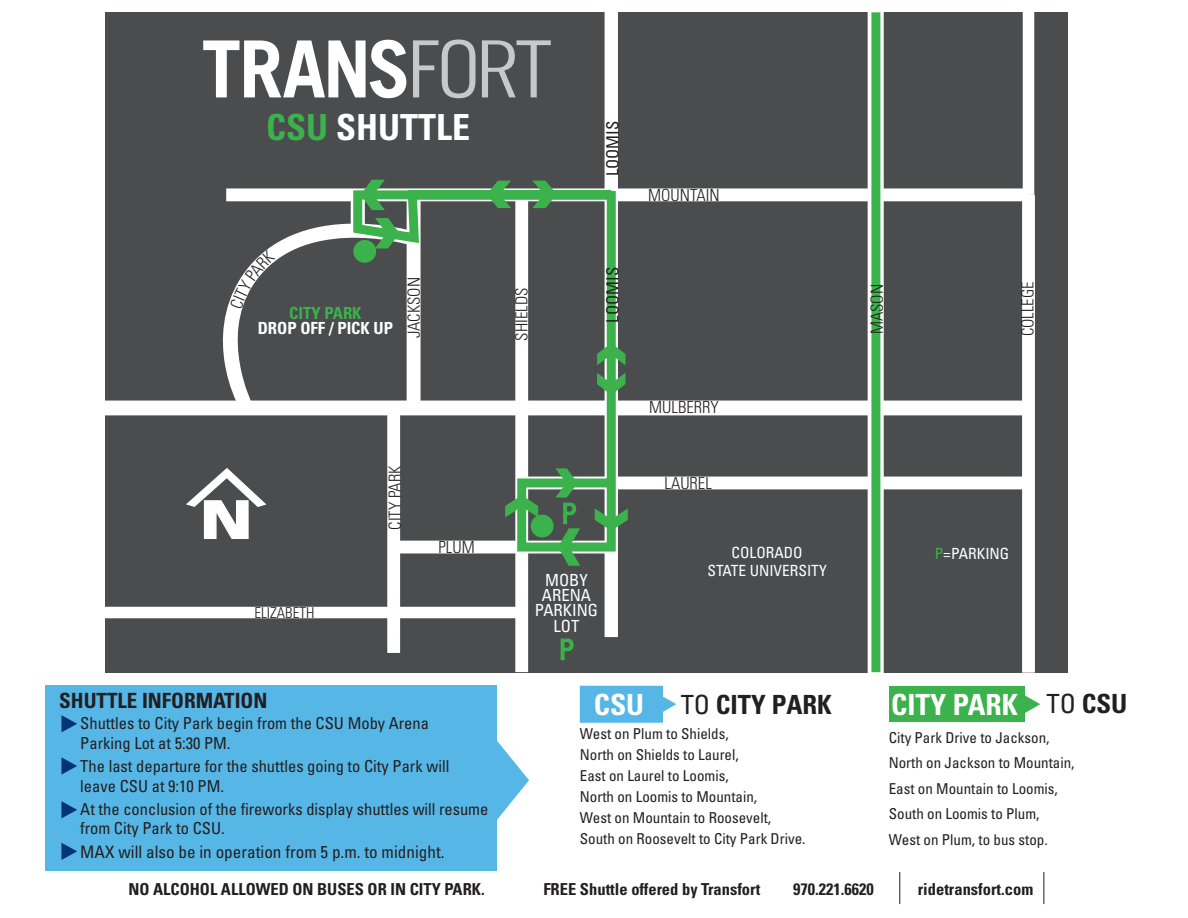
<style>
.page{position:relative;width:1188px;height:918px;background:#fff}
.page>*{position:absolute;margin:0;border:0;box-sizing:border-box;transform-origin:0 0}
.t1{font:700 condensed 36px "Univers LT Std";color:#fff}
.t2{font:700 condensed 29.25px "Univers LT Std";color:#fff}
.t3{font:condensed 28.2px "Univers LT Std";color:#3bb24b}
.t4{font:700 condensed 26.4px "Univers LT Std";color:#231f20}
.t5{font:700 condensed 21px "Univers LT Std";color:#231f20}
.t6{font:condensed 17.1px "Univers LT Std";color:#231f20}
.t7{font:300 condensed 16.65px "Univers LT Std";color:#231f20}
.t8{font:condensed 16.65px/15.5px "Univers LT Std";color:#fff;text-align:center}
.t9{font:700 condensed 16.65px "Univers LT Std";color:#fff}
.t10{font:condensed 16.65px "Univers LT Std";color:#231f20}
.t11{font:700 condensed 16.65px "Univers LT Std";color:#3bb24b}
.t12{font:condensed 16.5px/19.8px "Univers LT Std";color:#231f20}
.t13{font:700 condensed 16.5px "Univers LT Std";color:#231f20}
.t14{font:condensed 15.45px "Univers LT Std";color:#fff}
.t15{font:condensed 15px/21px "Univers LT Std";color:#231f20}
.t16{font:300 condensed 15px "Univers LT Std";color:#231f20}
.s1{color:#3bb24b}
.s2{font-weight:400}
.s3{font-weight:400;font-size:26.4px;color:#231f20}
.s4{font-size:26.4px;color:#231f20}
</style>
<div class="page">
<svg style="left:496px;top:699px;width:33px;height:163px"></svg>
<hr style="left:899px;top:872px;width:1px;height:32px;background:#231f20">
<hr style="left:1043px;top:872px;width:1px;height:32px;background:#231f20">
<div style="left:105px;top:12px;width:963px;height:660px;background:#4b4c4d"></div>
<div style="left:105px;top:401px;width:922px;height:14px;background:#fff"></div>
<div style="left:226px;top:188px;width:803px;height:13px;background:#fff"></div>
<div style="left:515px;top:195px;width:13px;height:477px;background:#fff"></div>
<div style="left:1023px;top:12px;width:11px;height:183px;background:#fff"></div>
<svg style="left:868px;top:12px;width:16px;height:661px;background:#ebf2ec"></svg>
<div style="left:605px;top:12px;width:13px;height:625px;background:#fff"></div>
<svg style="left:869px;top:204px;width:14px;height:204px"></svg>
<div style="left:1022px;top:195px;width:13px;height:478px;background:#fff"></div>
<svg style="left:560px;top:638px;width:14px;height:23px"></svg>
<svg style="left:203px;top:40px;width:203px;height:58px"></svg>
<svg style="left:413px;top:40px;width:63px;height:58px"></svg>
<svg style="left:482px;top:40px;width:69px;height:57px"></svg>
<div style="left:387px;top:408px;width:13px;height:245px;background:#fff"></div>
<div style="left:105px;top:607px;width:417px;height:11px;background:#fff"></div>
<div style="left:522px;top:477px;width:505px;height:12px;background:#fff"></div>
<div style="left:45px;top:686px;width:451px;height:185px;background:#56b7e7"></div>
<svg style="left:61px;top:801px;width:16px;height:17px"></svg>
<svg style="left:61px;top:843px;width:16px;height:17px"></svg>
<svg style="left:61px;top:757px;width:16px;height:18px"></svg>
<svg style="left:61px;top:715px;width:16px;height:17px"></svg>
<div style="left:580px;top:686px;width:82px;height:36px;background:#56b7e7"></div>
<div style="left:580px;top:686px;width:83px;height:37px;border:1px solid #56b7e7"></div>
<svg style="left:661px;top:694px;width:15px;height:20px"></svg>
<div style="left:889px;top:686px;width:135px;height:36px;background:#3bb24b"></div>
<svg style="left:1024px;top:694px;width:16px;height:20px"></svg>
<div style="left:871px;top:12px;width:9px;height:660px;background:#3bb24b"></div>
<svg style="left:185px;top:179px;width:443px;height:387px"></svg>
<h1 class="t1" style="left:266px;top:105px;width:205px"><span class="s1">CSU</span> SHUTTLE</h1>
<p class="t10" style="left:602px;top:176px;width:57px;rotate:-90deg">LOOMIS</p>
<p class="t7" style="left:648px;top:185px;width:73px">MOUNTAIN</p>
<p class="t11" style="left:289px;top:303px;width:74px">CITY PARK</p>
<p class="t9" style="left:258px;top:318px;width:137px">DROP OFF / PICK UP</p>
<p class="t10" style="left:602px;top:323px;width:57px;rotate:-90deg">LOOMIS</p>
<p class="t7" style="left:404px;top:338px;width:63px;rotate:-90deg">JACKSON</p>
<p class="t7" style="left:512px;top:341px;width:54px;rotate:-90deg">SHIELDS</p>
<p class="t7" style="left:1018px;top:336px;width:56px;rotate:-90deg">COLLEGE</p>
<p class="t7" style="left:867px;top:334px;width:52px;rotate:-90deg">MASON</p>
<p class="t7" style="left:649px;top:398px;width:71px">MULBERRY</p>
<p class="t16" style="left:254px;top:604px;width:61px">ELIZABETH</p>
<p class="t7" style="left:385px;top:530px;width:66px;rotate:-90deg">CITY PARK</p>
<p class="t7" style="left:439px;top:537px;width:38px">PLUM</p>
<h3 class="t5" style="left:59px;top:688px;width:210px">SHUTTLE INFORMATION</h3>
<p class="t12" style="left:80px;top:713px;width:350px">Shuttles to City Park begin from the CSU Moby Arena<br>Parking Lot at 5:30 PM.</p>
<p class="t12" style="left:80px;top:756px;width:371px">The last departure for the shuttles going to City Park will leave CSU at 9:10 PM.</p>
<p class="t12" style="left:80px;top:799px;width:410px">At the conclusion of the fireworks display shuttles will resume from City Park to CSU.</p>
<p class="t6" style="left:80px;top:841px;width:366px">MAX will also be in operation from 5 p.m. to midnight.</p>
<h3 class="t3" style="left:561px;top:496px;width:17px">P</h3>
<p class="t8" style="left:535px;top:572px;width:65px">MOBY<br>ARENA<br>PARKING<br>LOT</p>
<h3 class="t3" style="left:559px;top:632px;width:17px">P</h3>
<p class="t7" style="left:665px;top:473px;width:49px">LAUREL</p>
<p class="t14" style="left:732px;top:543px;width:73px">COLORADO</p>
<p class="t14" style="left:935px;top:543px;width:76px"><span class="s1">P</span>=PARKING</p>
<p class="t14" style="left:707px;top:561px;width:121px">STATE UNIVERSITY</p>
<h2 class="t2" style="left:594px;top:687px;width:52px">CSU</h2>
<h3 class="t4" style="left:681px;top:688px;width:153px"><span class="s2">TO</span> CITY PARK</h3>
<p class="t15" style="left:580px;top:723px;width:227px">West on Plum to Shields,<br>North on Shields to Laurel,<br>East on Laurel to Loomis,<br>North on Loomis to Mountain,<br>West on Mountain to Roosevelt,<br>South on Roosevelt to City Park Drive.</p>
<h2 class="t2" style="left:891px;top:687px;width:238px">CITY PARK <span class="s3">TO</span> <span class="s4">CSU</span></h2>
<p class="t15" style="left:889px;top:725px;width:187px;line-height:25.5px">City Park Drive to Jackson,<br>North on Jackson to Mountain,<br>East on Mountain to Loomis,<br>South on Loomis to Plum,<br>West on Plum, to bus stop.</p>
<p class="t13" style="left:128px;top:879px;width:358px">NO ALCOHOL ALLOWED ON BUSES OR IN CITY PARK.</p>
<p class="t13" style="left:543px;top:879px;width:218px">FREE Shuttle offered by Transfort</p>
<p class="t13" style="left:793px;top:879px;width:82px">970.221.6620</p>
<p class="t13" style="left:918px;top:879px;width:117px">ridetransfort.com</p>
</div>
